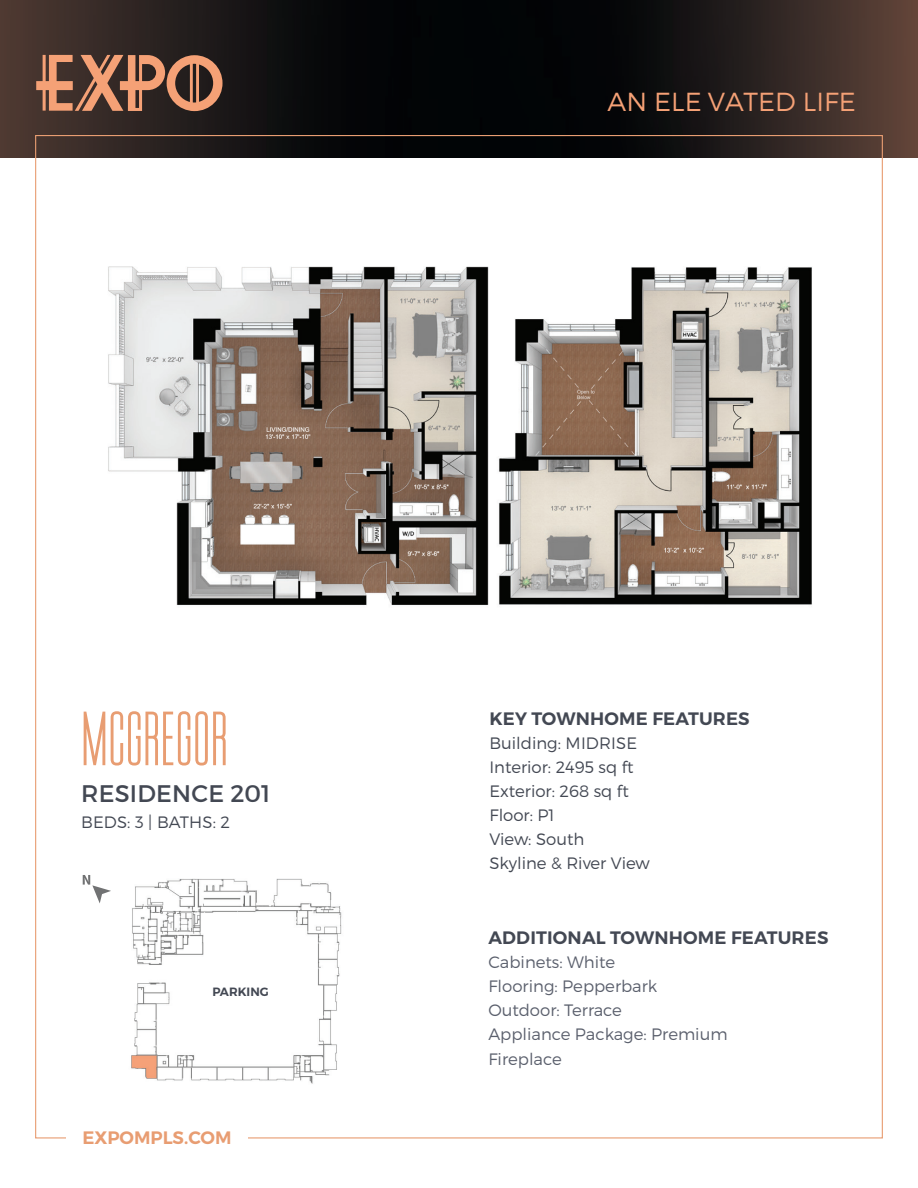
<style>
.page{position:relative;width:918px;height:1188px;background:#fff}
.page>*{position:absolute;margin:0;border:0;box-sizing:border-box;transform-origin:0 0}
.t1{font:66px "Nordams";color:#e89d72}
.t2{font:300 26.1px "Montserrat";color:#f5a176}
.t3{font:24px "Montserrat";letter-spacing:.01em;color:#434853}
.t4{font:600 18px "Montserrat";letter-spacing:.01em;color:#434853}
.t5{font:600 18px "Montserrat";color:#e89d72}
.t6{font:300 16.5px/24px "Montserrat";color:#434853}
.t7{font:300 16.5px/24.3px "Montserrat";color:#5b606d}
.t8{font:600 12px "Montserrat";color:#434853}
</style>
<div class="page">
<img style="left:0;top:0;width:918px;height:158px">
<img style="left:108px;top:266px;width:704px;height:340px">
<img style="left:131px;top:878px;width:313px;height:261px">
<svg style="left:36px;top:55px;width:187px;height:56px;background:#8d604a"></svg>
<svg style="left:83px;top:875px;width:28px;height:28px"></svg>
<div style="left:66px;top:1126px;width:182px;height:30px;background:#fff"></div>
<h2 class="t2" style="left:608px;top:86px;width:250px">AN ELE VATED LIFE</h2>
<h1 class="t1" style="left:81px;top:704px;width:149px">MCGREGOR</h1>
<p class="t4" style="left:489px;top:708px;width:262px">KEY TOWNHOME FEATURES</p>
<p class="t6" style="left:489px;top:731px;width:162px">Building: MIDRISE<br>Interior: 2495 sq ft<br>Exterior: 268 sq ft<br>Floor: P1<br>View: South<br>Skyline &amp; River View</p>
<h3 class="t3" style="left:81px;top:778px;width:191px">RESIDENCE 201</h3>
<p class="t6" style="left:81px;top:810px;width:150px">BEDS: 3 | BATHS: 2</p>
<p class="t8" style="left:212px;top:984px;width:58px">PARKING</p>
<p class="t5" style="left:82px;top:1126px;width:151px">EXPOMPLS.COM</p>
<p class="t4" style="left:488px;top:926px;width:342px">ADDITIONAL TOWNHOME FEATURES</p>
<p class="t7" style="left:488px;top:949px;width:241px">Cabinets: White<br>Flooring: Pepperbark<br>Outdoor: Terrace<br>Appliance Package: Premium<br>Fireplace</p>
</div>
